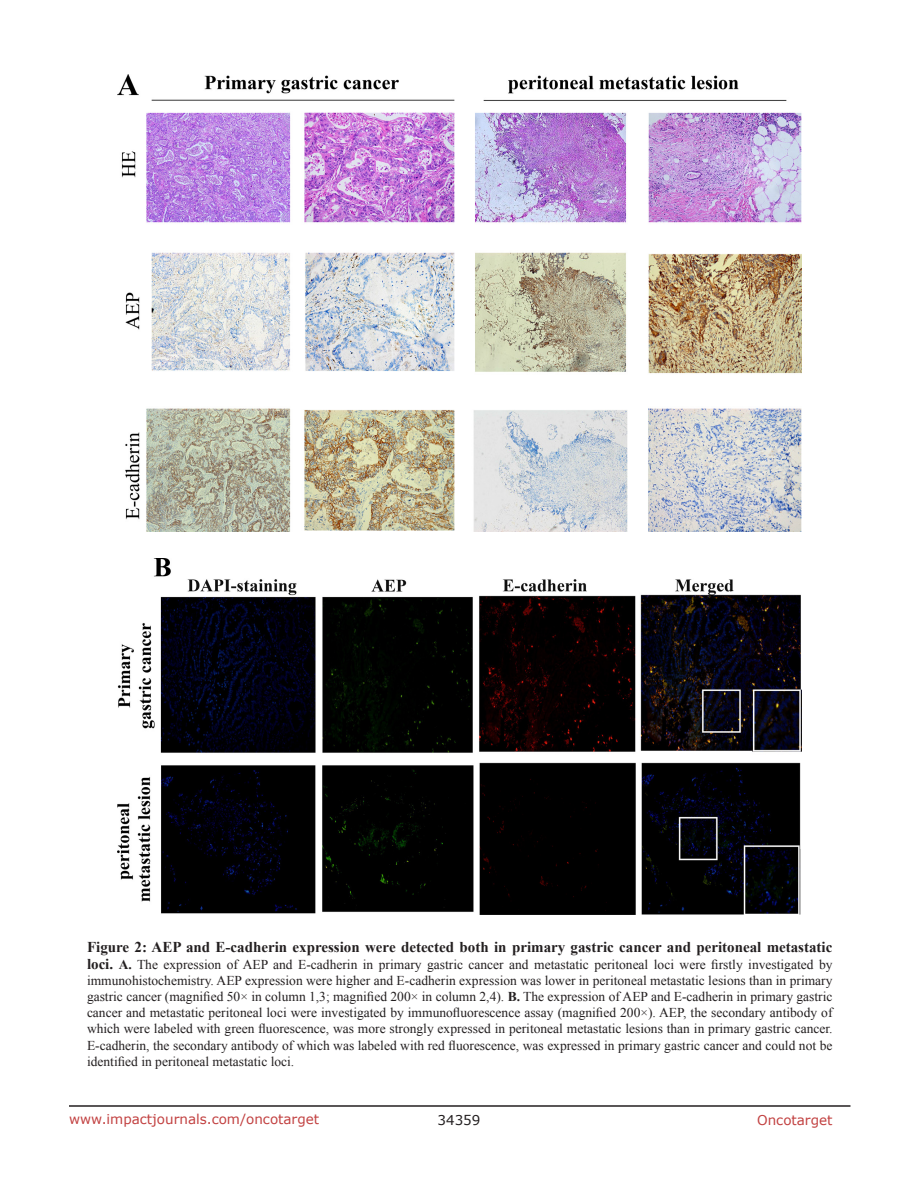
<style>
.page{position:relative;width:918px;height:1188px;background:#fff}
.page>*{position:absolute;margin:0;border:0;box-sizing:border-box;transform-origin:0 0}
.figuretext{font:700 15px "Times New Roman";color:#231f20}
.figuretext-2{font:13.5px/16.2px "Times New Roman";color:#231f20;text-align:justify}
.t1{font:13.5px "Verdana";color:#c24141}
.t2{font:13.5px "Verdana";color:#231f20}
.s1{font-weight:700;font-size:15px}
.s2{font-weight:700}
</style>
<div class="page">
<hr style="left:69px;top:1105px;width:781px;height:2px;background:#231f20">
<img style="left:118px;top:75px;width:684px;height:456px">
<img style="left:118px;top:559px;width:684px;height:356px">
<p class="figuretext" style="left:87px;top:937px;width:747px">Figure 2: AEP and E-cadherin expression were detected both in primary gastric cancer and peritoneal metastatic</p>
<p class="figuretext-2" style="left:87px;top:956px;width:747px"><span class="s1">loci.</span> <span class="s2">A.</span> The expression of AEP and E-cadherin in primary gastric cancer and metastatic peritoneal loci were firstly investigated by immunohistochemistry. AEP expression were higher and E-cadherin expression was lower in peritoneal metastatic lesions than in primary gastric cancer (magnified 50× in column 1,3; magnified 200× in column 2,4). <span class="s2">B.</span> The expression of AEP and E-cadherin in primary gastric cancer and metastatic peritoneal loci were investigated by immunofluorescence assay (magnified 200×). AEP, the secondary antibody of which were labeled with green fluorescence, was more strongly expressed in peritoneal metastatic lesions than in primary gastric cancer.<br>E-cadherin, the secondary antibody of which was labeled with red fluorescence, was expressed in primary gastric cancer and could not be identified in peritoneal metastatic loci.</p>
<p class="t1" style="left:69px;top:1110px;width:252px">www.impactjournals.com/oncotarget</p>
<p class="t2" style="left:438px;top:1111px;width:44px">34359</p>
<p class="t1" style="left:757px;top:1111px;width:77px">Oncotarget</p>
</div>
